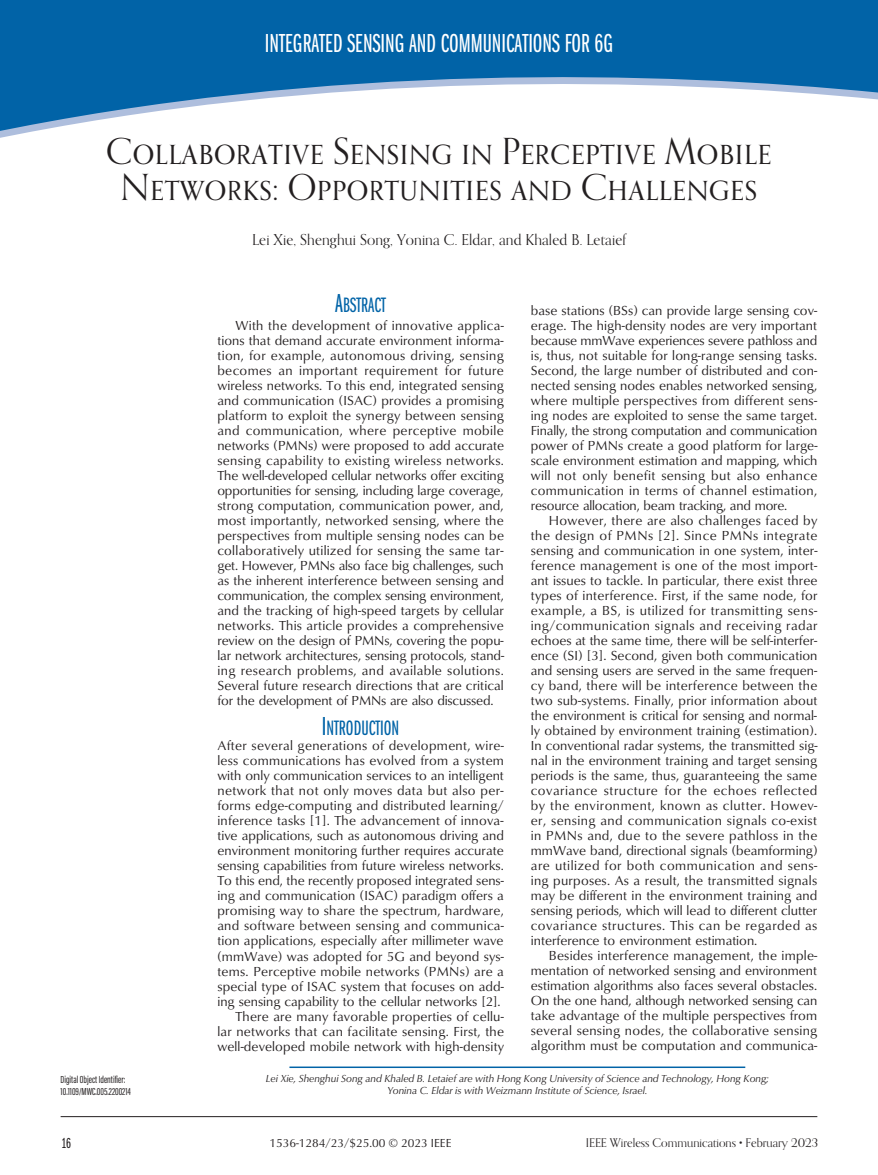
<style>
.page{position:relative;width:878px;height:1175px;background:#fff}
.page>*{position:absolute;margin:0;border:0;box-sizing:border-box;transform-origin:0 0}
.t1{font:36px/36px "Orpheus Pro";color:#231f20;text-align:center}
.t2{font:27px "Franklin Gothic URW Ext Com D Boo";color:#fff}
.t3{font:21.6px "Franklin Gothic URW Ext Com D Boo SC800";color:#0163a7}
.t4{font:15px "Orpheus Pro";letter-spacing:.01em;color:#231f20}
.t5{font:15px "Franklin Gothic URW Ext Com D Boo";color:#231f20}
.t6{font:13.5px/15px "Classico URW";letter-spacing:.01em;color:#231f20;text-align:justify}
.t7{font:12px "Orpheus Pro";color:#231f20}
.t8{font:12px "Classico URW";color:#231f20}
.t9{font:italic 10.5px/12px "Classico URW";color:#231f20;text-align:center}
.t10{font:10.5px/12px "Acumin Pro Extra Cond";color:#231f20}
.s1{font-size:27px}
</style>
<div class="page">
<hr style="left:61px;top:1115px;width:756px;height:1px;background:#231f20">
<svg style="left:0;top:0;width:877px;height:134px;fill:#0163a7"></svg>
<hr style="left:289px;top:1066px;width:456px;height:1px;background:#0163a7">
<h2 class="t2" style="left:265px;top:29px;width:349px">INTEGRATED SENSING AND COMMUNICATIONS FOR 6G</h2>
<h1 class="t1" style="left:106px;top:132px;width:666px">Collaborative Sensing in Perceptive Mobile<br>Networks: Opportunities and Challenges</h1>
<p class="t4" style="left:252px;top:231px;width:375px">Lei Xie, Shenghui Song, Yonina C. Eldar, and Khaled B. Letaief</p>
<p class="t10" style="left:61px;top:1073px;width:72px">Digital Object Identifier:<br>10.1109/MWC.005.2200214</p>
<h3 class="t3" style="left:335px;top:293px;width:52px"><span class="s1">A</span>BSTRACT</h3>
<p class="t6" style="left:217px;top:317px;width:288px;text-indent:18px">With the development of innovative applica&shy;tions that demand accurate environment informa&shy;tion, for example, autonomous driving, sensing becomes an important requirement for future wireless networks. To this end, integrated sensing and communication (ISAC) provides a promising platform to exploit the synergy between sensing and communication, where perceptive mobile networks (PMNs) were proposed to add accurate sensing capability to existing wireless networks.<br>The well-developed cellular networks offer exciting opportunities for sensing, including large coverage, strong computation, communication power, and, most importantly, networked sensing, where the perspectives from multiple sensing nodes can be collaboratively utilized for sensing the same tar&shy;get. However, PMNs also face big challenges, such as the inherent interference between sensing and communication, the complex sensing environment, and the tracking of high-speed targets by cellular networks. This article provides a comprehensive review on the design of PMNs, covering the popu&shy;lar network architectures, sensing protocols, stand&shy;ing research problems, and available solutions.<br>Several future research directions that are critical for the development of PMNs are also discussed.</p>
<h3 class="t3" style="left:322px;top:716px;width:79px"><span class="s1">I</span>NTRODUCTION</h3>
<p class="t6" style="left:217px;top:737px;width:288px;text-align:right">After several generations of development, wire&shy;less communications has evolved from a system with only communication services to an intelligent network that not only moves data but also per&shy;forms edge-computing and distributed learning/ inference tasks [1]. The advancement of innova&shy;tive applications, such as autonomous driving and environment monitoring further requires accurate sensing capabilities from future wireless networks.<br>To this end, the recently proposed integrated sens&shy;ing and communication (ISAC) paradigm offers a promising way to share the spectrum, hardware, and software between sensing and communica&shy;tion applications, especially after millimeter wave (mmWave) was adopted for 5G and beyond sys&shy;tems. Perceptive mobile networks (PMNs) are a special type of ISAC system that focuses on add&shy;ing sensing capability to the cellular networks [2].<br>There are many favorable properties of cellu-<br>lar networks that can facilitate sensing. First, the well-developed mobile network with high-density</p>
<p class="t6" style="left:530px;top:302px;width:288px">base stations (BSs) can provide large sensing cov&shy;erage. The high-density nodes are very important because mmWave experiences severe pathloss and is, thus, not suitable for long-range sensing tasks.<br>Second, the large number of distributed and con&shy;nected sensing nodes enables networked sensing, where multiple perspectives from different sens&shy;ing nodes are exploited to sense the same target.<br>Finally, the strong computation and communication power of PMNs create a good platform for large&shy;scale environment estimation and mapping, which will not only benefit sensing but also enhance communication in terms of channel estimation, resource allocation, beam tracking, and more.</p>
<p class="t6" style="left:530px;top:512px;width:288px;text-indent:18px">However, there are also challenges faced by the design of PMNs [2]. Since PMNs integrate sensing and communication in one system, inter&shy;ference management is one of the most import&shy;ant issues to tackle. In particular, there exist three types of interference. First, if the same node, for example, a BS, is utilized for transmitting sens&shy;ing/communication signals and receiving radar echoes at the same time, there will be self-interfer&shy;ence (SI) [3]. Second, given both communication and sensing users are served in the same frequen&shy;cy band, there will be interference between the two sub-systems. Finally, prior information about the environment is critical for sensing and normal&shy;ly obtained by environment training (estimation).<br>In conventional radar systems, the transmitted sig&shy;nal in the environment training and target sensing periods is the same, thus, guaranteeing the same covariance structure for the echoes reflected by the environment, known as clutter. Howev&shy;er, sensing and communication signals co-exist in PMNs and, due to the severe pathloss in the mmWave band, directional signals (beamforming) are utilized for both communication and sens&shy;ing purposes. As a result, the transmitted signals may be different in the environment training and sensing periods, which will lead to different clutter covariance structures. This can be regarded as interference to environment estimation.</p>
<p class="t6" style="left:530px;top:947px;width:288px;text-indent:18px">Besides interference management, the imple&shy;mentation of networked sensing and environment estimation algorithms also faces several obstacles.<br>On the one hand, although networked sensing can take advantage of the multiple perspectives from several sensing nodes, the collaborative sensing algorithm must be computation and communica-</p>
<p class="t9" style="left:266px;top:1071px;width:504px">Lei Xie, Shenghui Song and Khaled B. Letaief are with Hong Kong University of Science and Technology, Hong Kong;<br>Yonina C. Eldar is with Weizmann Institute of Science, Israel.</p>
<p class="t5" style="left:61px;top:1134px;width:11px">16</p>
<p class="t8" style="left:269px;top:1133px;width:183px">1536-1284/23/$25.00 © 2023 IEEE</p>
<p class="t7" style="left:585px;top:1135px;width:234px">IEEE Wireless Communications • February 2023</p>
</div>
